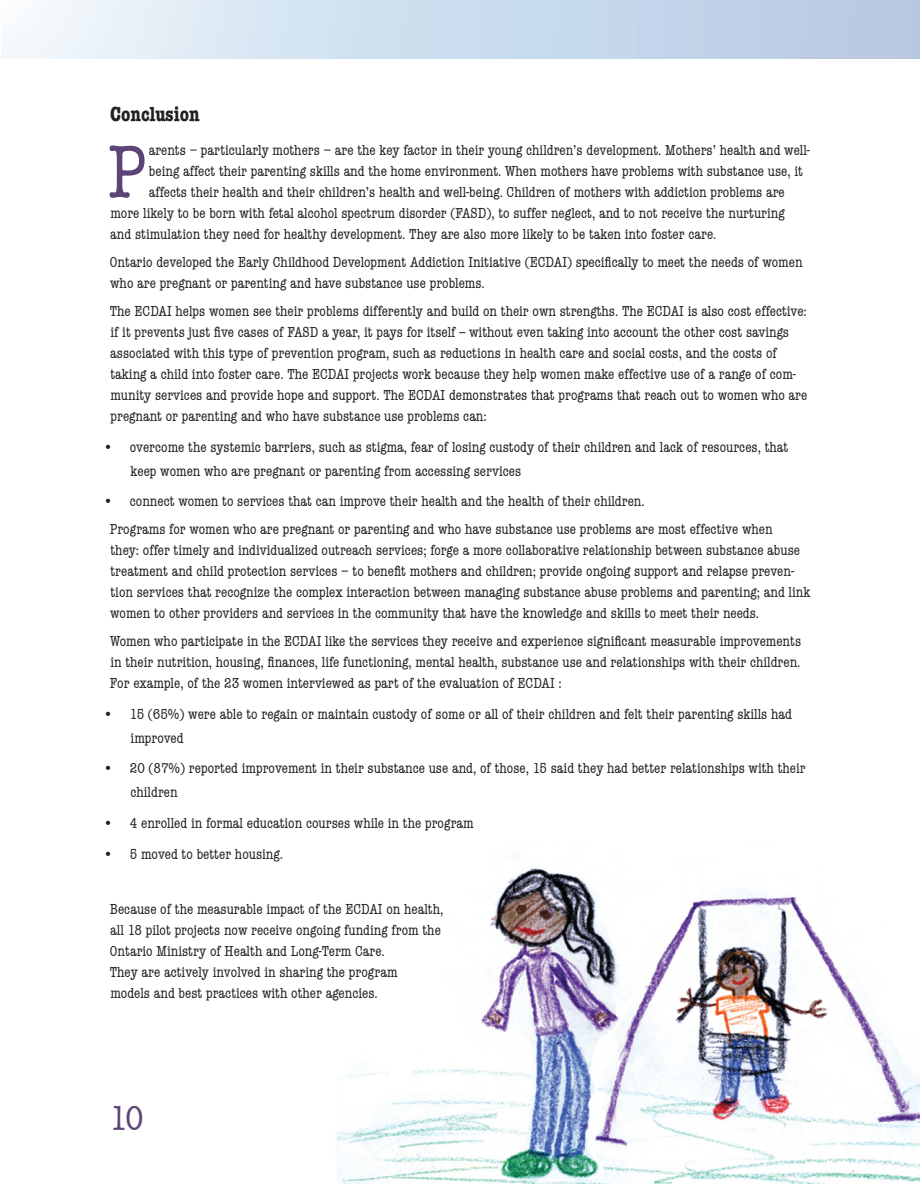
<style>
.page{position:relative;width:922px;height:1184px;background:#fff}
.page>*{position:absolute;margin:0;border:0;box-sizing:border-box;transform-origin:0 0}
.t1{font:condensed 77.55px "American Typewriter";color:#5c4574}
.t2{font:condensed 36px "American Typewriter";color:#5c4574}
.t3{font:700 condensed 21px "American Typewriter";color:#231f20}
.t4{font:condensed 15px/21px "American Typewriter";color:#231f20}
</style>
<div class="page">
<img style="left:335px;top:866px;width:585px;height:318px">
<div style="left:2px;top:0;width:918px;height:59px;background:linear-gradient(to right,#edf7fb,#b2c6e2)"></div>
<h3 class="t3" style="left:110px;top:102px;width:91px">Conclusion</h3>
<h1 class="t1" style="left:108px;top:129px;width:40px">P</h1>
<p class="t4" style="left:149px;top:140px;width:663px">arents – particularly mothers – are the key factor in their young children’s development. Mothers’ health and well-</p>
<p class="t4" style="left:149px;top:161px;width:655px">being affect their parenting skills and the home environment. When mothers have problems with substance use, it</p>
<p class="t4" style="left:149px;top:182px;width:638px">affects their health and their children’s health and well-being. Children of mothers with addiction problems are</p>
<p class="t4" style="left:110px;top:203px;width:676px">more likely to be born with fetal alcohol spectrum disorder (FASD), to suffer neglect, and to not receive the nurturing</p>
<p class="t4" style="left:110px;top:224px;width:608px">and stimulation they need for healthy development. They are also more likely to be taken into foster care.</p>
<p class="t4" style="left:110px;top:252px;width:694px">Ontario developed the Early Childhood Development Addiction Initiative (ECDAI) specifically to meet the needs of women who are pregnant or parenting and have substance use problems.</p>
<p class="t4" style="left:110px;top:301px;width:699px">The ECDAI helps women see their problems differently and build on their own strengths. The ECDAI is also cost effective: if it prevents just five cases of FASD a year, it pays for itself -- without even taking into account the other cost savings associated with this type of prevention program, such as reductions in health care and social costs, and the costs of taking a child into foster care. The ECDAI projects work because they help women make effective use of a range of com&shy;munity services and provide hope and support. The ECDAI demonstrates that programs that reach out to women who are pregnant or parenting and who have substance use problems can:</p>
<p class="t4" style="left:131px;top:435px;width:659px;line-height:24px;text-indent:-27px">• overcome the systemic barriers, such as stigma, fear of losing custody of their children and lack of resources, that keep women who are pregnant or parenting from accessing services</p>
<p class="t4" style="left:110px;top:488px;width:664px;line-height:27.8px;text-indent:-7px">• connect women to services that can improve their health and the health of their children.<br>Programs for women who are pregnant or parenting and who have substance use problems are most effective when</p>
<p class="t4" style="left:110px;top:540px;width:702px">they: offer timely and individualized outreach services; forge a more collaborative relationship between substance abuse treatment and child protection services – to benefit mothers and children; provide ongoing support and relapse preven&shy;tion services that recognize the complex interaction between managing substance abuse problems and parenting; and link women to other providers and services in the community that have the knowledge and skills to meet their needs.</p>
<p class="t4" style="left:110px;top:631px;width:693px;text-align:justify">Women who participate in the ECDAI like the services they receive and experience significant measurable improvements in their nutrition, housing, finances, life functioning, mental health, substance use and relationships with their children.<br>For example, of the 23 women interviewed as part of the evaluation of ECDAI :</p>
<p class="t4" style="left:131px;top:702px;width:663px;line-height:24px;text-indent:-27px">• 15 (65%) were able to regain or maintain custody of some or all of their children and felt their parenting skills had improved</p>
<p class="t4" style="left:130px;top:757px;width:677px;line-height:24px;text-indent:-27px">• 20 (87%) reported improvement in their substance use and, of those, 15 said they had better relationships with their children</p>
<p class="t4" style="left:103px;top:813px;width:372px">• 4 enrolled in formal education courses while in the program</p>
<p class="t4" style="left:103px;top:844px;width:181px">• 5 moved to better housing.</p>
<p class="t4" style="left:110px;top:899px;width:335px">Because of the measurable impact of the ECDAI on health, all 18 pilot projects now receive ongoing funding from the Ontario Ministry of Health and Long-Term Care.<br>They are actively involved in sharing the program<br>models and best practices with other agencies.</p>
<h2 class="t2" style="left:110px;top:1098px;width:35px">10</h2>
</div>
